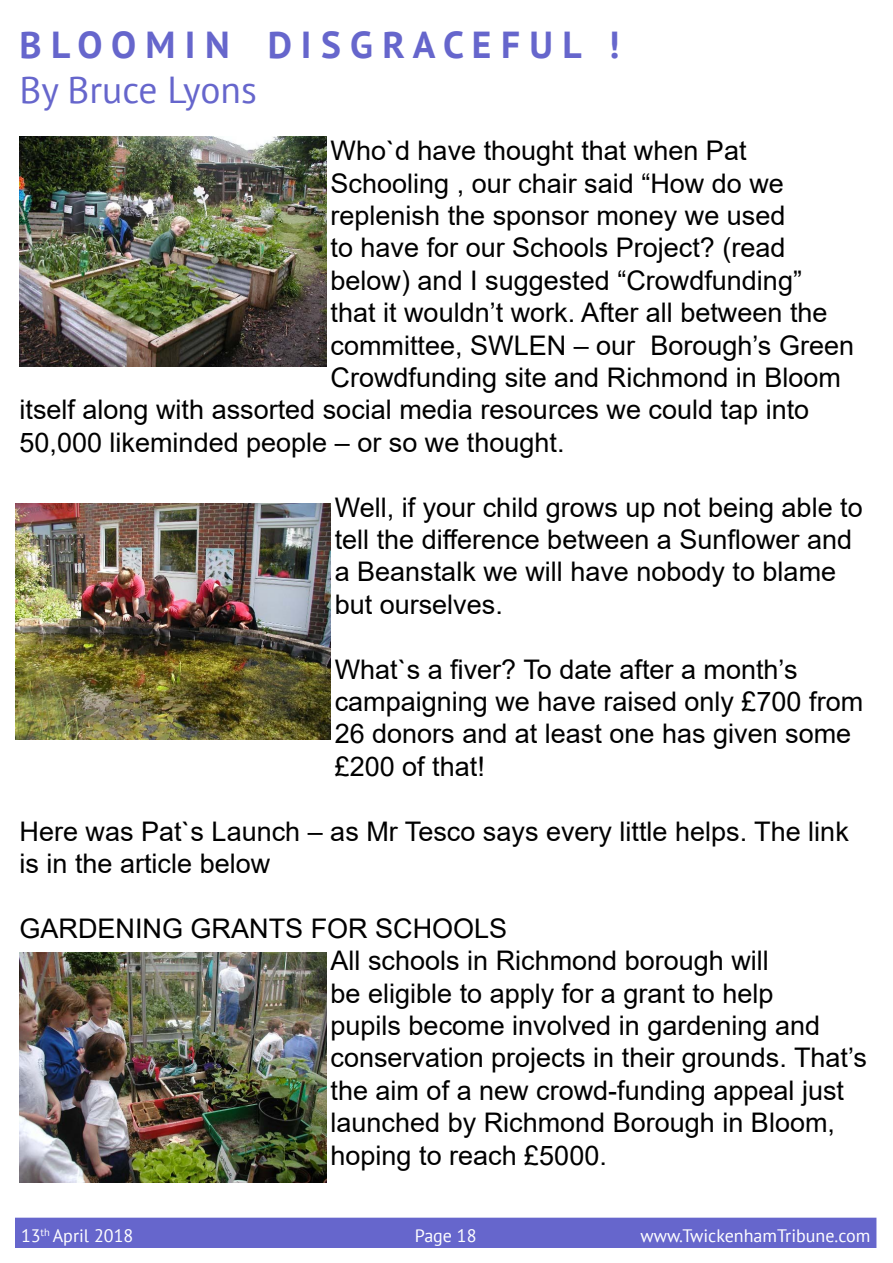
<style>
.page{position:relative;width:893px;height:1263px;background:#fff}
.page>*{position:absolute;margin:0;border:0;box-sizing:border-box;transform-origin:0 0}
.t1{font:700 37.5px "PT Sans";color:#66c}
.t2{font:37.5px "PT Sans";color:#66c}
.t3{font:27px/32.4px "Arial";color:#000}
.t4{font:18px "PT Sans";color:#fff}
</style>
<div class="page">
<img style="left:15px;top:503px;width:315px;height:236px">
<img style="left:20px;top:136px;width:306px;height:230px">
<img style="left:20px;top:952px;width:306px;height:230px">
<div style="left:15px;top:1218px;width:861px;height:30px;background:#66c"></div>
<h1 class="t1" style="left:20px;top:20px;width:601px">B L O O M I N D I S G R A C E F U L !</h1>
<h1 class="t2" style="left:20px;top:65px;width:239px">By Bruce Lyons</h1>
<p class="t3" style="left:330px;top:134px;width:417px">Who`d have thought that when Pat</p>
<p class="t3" style="left:330px;top:167px;width:455px">Schooling , our chair said “How do we</p>
<p class="t3" style="left:330px;top:199px;width:456px">replenish the sponsor money we used</p>
<p class="t3" style="left:330px;top:232px;width:456px">to have for our Schools Project? (read</p>
<p class="t3" style="left:330px;top:264px;width:473px">below) and I suggested “Crowdfunding”</p>
<p class="t3" style="left:330px;top:296px;width:498px">that it wouldn’t work. After all between the</p>
<p class="t3" style="left:330px;top:329px;width:525px">committee, SWLEN – our Borough’s Green</p>
<p class="t3" style="left:330px;top:361px;width:512px">Crowdfunding site and Richmond in Bloom</p>
<p class="t3" style="left:19px;top:394px;width:791px">itself along with assorted social media resources we could tap into</p>
<p class="t3" style="left:19px;top:426px;width:546px">50,000 likeminded people – or so we thought.</p>
<p class="t3" style="left:335px;top:491px;width:529px">Well, if your child grows up not being able to tell the difference between a Sunflower and a Beanstalk we will have nobody to blame but ourselves.</p>
<p class="t3" style="left:335px;top:653px;width:530px">What`s a fiver? To date after a month’s campaigning we have raised only £700 from<br>26 donors and at least one has given some £200 of that!</p>
<p class="t3" style="left:19px;top:815px;width:830px">Here was Pat`s Launch – as Mr Tesco says every little helps. The link is in the article below</p>
<p class="t3" style="left:330px;top:912px;width:538px;text-indent:-311px">GARDENING GRANTS FOR SCHOOLS<br>All schools in Richmond borough will<br>be eligible to apply for a grant to help<br>pupils become involved in gardening and conservation projects in their grounds. That’s the aim of a new crowd-funding appeal just launched by Richmond Borough in Bloom, hoping to reach £5000.</p>
<p class="t4" style="left:21px;top:1224px;width:114px">13<sup>th</sup> April 2018</p>
<p class="t4" style="left:415px;top:1224px;width:63px">Page 18</p>
<p class="t4" style="left:640px;top:1224px;width:231px">www.TwickenhamTribune.com</p>
</div>
